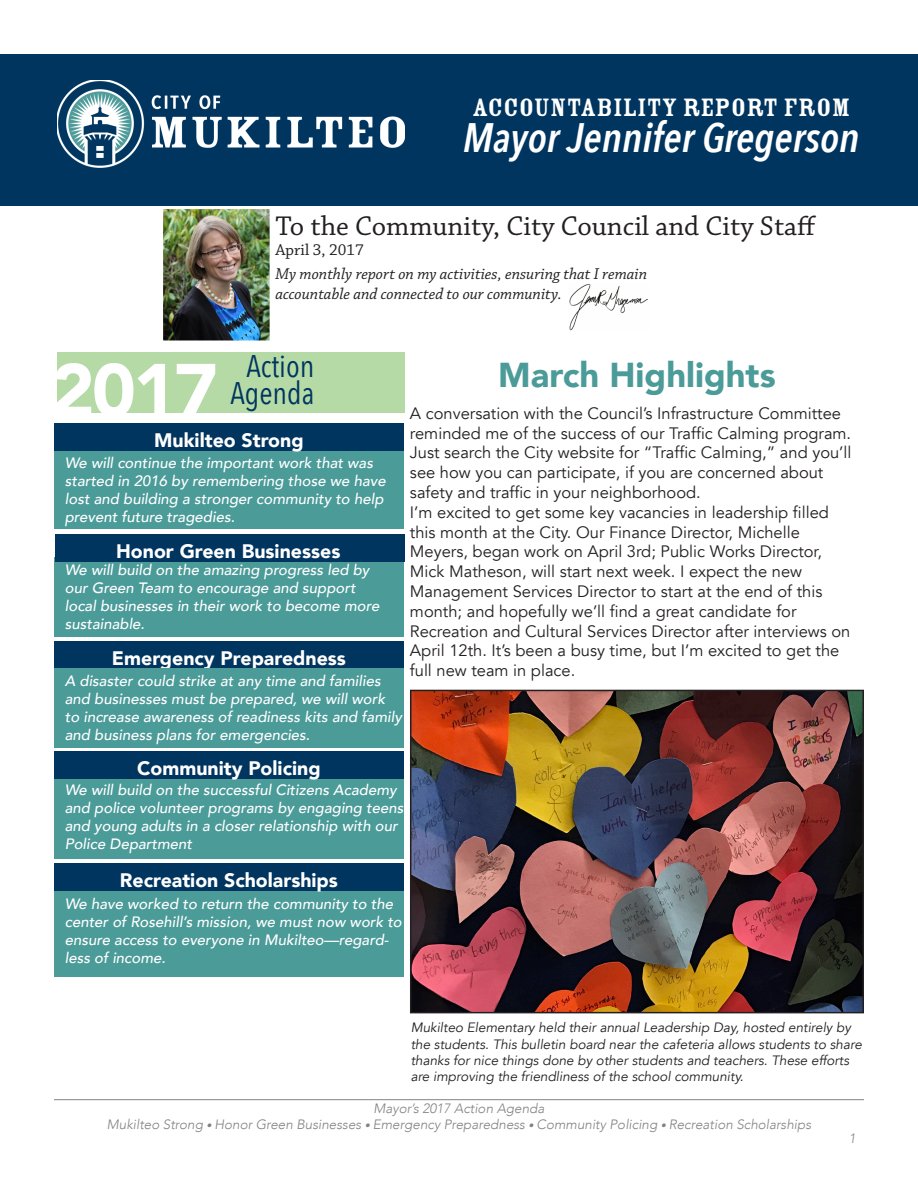
<style>
.page{position:relative;width:918px;height:1188px;background:#fff}
.page>*{position:absolute;margin:0;border:0;box-sizing:border-box;transform-origin:0 0}
.t1{font:900 74.4px "Avenir";color:#fff}
.t2{font:italic 600 41.1px "Avenir Next Condensed";color:#fff}
.Content{font:900 34.5px "Avenir";color:#4b9b99}
.t3{font:31.2px "Avenir Next Condensed";color:#003560}
.t4{font:28.5px "Chaparral Pro";color:#231f20}
.Subject_Headline{font:27.6px "Rosewood Std Fill";color:#fff}
.Content-2{font:900 19.5px "Avenir";color:#fff}
.Content-3{font:16.5px/19.8px "Avenir";color:#231f20}
.t5{font:italic 16.5px/19.8px "Chaparral Pro";color:#231f20}
.t6{font:16.5px "Chaparral Pro";color:#231f20}
.Content-4{font:italic 500 15px/18px "Avenir";color:#fff}
.Content-5{font:italic 13.5px/16.2px "Avenir";color:#231f20}
.t7{font:italic 300 13.5px/16.2px "Avenir";color:#808285;text-align:center}
.s1{font-size:10.5px}
</style>
<div class="page">
<hr style="left:54px;top:1099px;width:810px;height:1px;background:#808285">
<div style="left:0;top:54px;width:918px;height:152px;background:#003560"></div>
<img style="left:570px;top:284px;width:78px;height:46px">
<img style="left:165px;top:211px;width:103px;height:128px">
<div style="left:162px;top:208px;width:109px;height:134px;border:2px solid #fff"></div>
<div style="left:54px;top:891px;width:350px;height:85px;background:#4b9b99"></div>
<div style="left:54px;top:558px;width:350px;height:79px;background:#4b9b99"></div>
<div style="left:54px;top:641px;width:350px;height:28px;background:#003560"></div>
<div style="left:54px;top:448px;width:350px;height:81px;background:#4b9b99"></div>
<div style="left:54px;top:423px;width:350px;height:28px;background:#003560"></div>
<div style="left:55px;top:534px;width:349px;height:28px;background:#003560"></div>
<div style="left:54px;top:863px;width:350px;height:28px;background:#003560"></div>
<div style="left:57px;top:352px;width:347px;height:61px;background:#b5daa5"></div>
<div style="left:54px;top:774px;width:350px;height:85px;background:#4b9b99"></div>
<div style="left:54px;top:751px;width:350px;height:28px;background:#003560"></div>
<img style="left:57px;top:80px;width:348px;height:87px">
<div style="left:54px;top:668px;width:350px;height:80px;background:#4b9b99"></div>
<img style="left:413px;top:693px;width:448px;height:317px">
<div style="left:410px;top:690px;width:454px;height:323px;border:2px solid #231f20"></div>
<p class="Subject_Headline" style="left:472px;top:92px;width:380px">ACCOUNTABILITY REPORT FROM</p>
<p class="t2" style="left:463px;top:113px;width:398px">Mayor Jennifer Gregerson</p>
<p class="t4" style="left:275px;top:210px;width:542px">To the Community, City Council and City Staff</p>
<p class="t6" style="left:275px;top:241px;width:90px">April 3, 2017</p>
<p class="t5" style="left:275px;top:265px;width:373px">My monthly report on my activities, ensuring that I remain accountable and connected to our community.</p>
<p class="t1" style="left:51px;top:327px;width:169px">2017</p>
<p class="t3" style="left:246px;top:340px;width:70px">Action</p>
<p class="Content" style="left:498px;top:345px;width:279px">March Highlights</p>
<p class="Content-3" style="left:410px;top:403px;width:443px">A conversation with the Council’s Infrastructure Committee reminded me of the success of our Traffic Calming program.<br>Just search the City website for “Traffic Calming,” and you’ll see how you can participate, if you are concerned about safety and traffic in your neighborhood.</p>
<p class="Content-3" style="left:410px;top:502px;width:442px">I’m excited to get some key vacancies in leadership filled this month at the City. Our Finance Director, Michelle Meyers, began work on April 3rd; Public Works Director, Mick Matheson, will start next week. I expect the new Management Services Director to start at the end of this month; and hopefully we’ll find a great candidate for Recreation and Cultural Services Director after interviews on April 12th. It’s been a busy time, but I’m excited to get the full new team in place.</p>
<p class="t3" style="left:230px;top:367px;width:86px">Agenda</p>
<p class="Content-2" style="left:154px;top:424px;width:151px">Mukilteo Strong</p>
<p class="Content-4" style="left:65px;top:454px;width:322px">We will continue the important work that was started in 2016 by remembering those we have lost and building a stronger community to help prevent future tragedies.</p>
<p class="Content-2" style="left:116px;top:534px;width:226px">Honor Green Businesses</p>
<p class="Content-4" style="left:65px;top:561px;width:316px">We will build on the amazing progress led by our Green Team to encourage and support local businesses in their work to become more sustainable.</p>
<p class="Content-2" style="left:112px;top:642px;width:236px">Emergency Preparedness</p>
<p class="Content-4" style="left:65px;top:672px;width:339px">A disaster could strike at any time and families and businesses must be prepared, we will work to increase awareness of readiness kits and family and business plans for emergencies.</p>
<p class="Content-2" style="left:137px;top:752px;width:185px">Community Policing</p>
<p class="Content-4" style="left:65px;top:781px;width:340px">We will build on the successful Citizens Academy and police volunteer programs by engaging teens and young adults in a closer relationship with our Police Department</p>
<p class="Content-2" style="left:120px;top:864px;width:220px">Recreation Scholarships</p>
<p class="Content-4" style="left:65px;top:896px;width:339px">We have worked to return the community to the center of Rosehill’s mission, we must now work to ensure access to everyone in Mukilteo—regard&shy;less of income.</p>
<p class="Content-5" style="left:411px;top:1020px;width:453px">Mukilteo Elementary held their annual Leadership Day, hosted entirely by the students. This bulletin board near the cafeteria allows students to share thanks for nice things done by other students and teachers. These efforts are improving the friendliness of the school community.</p>
<p class="t7" style="left:107px;top:1100px;width:706px">Mayor’s 2017 Action Agenda<br>Mukilteo Strong <span class="s1">•</span> Honor Green Businesses <span class="s1">•</span> Emergency Preparedness <span class="s1">•</span> Community Policing <span class="s1">•</span> Recreation Scholarships</p>
<p class="t7" style="left:849px;top:1130px;width:9px">1</p>
</div>
